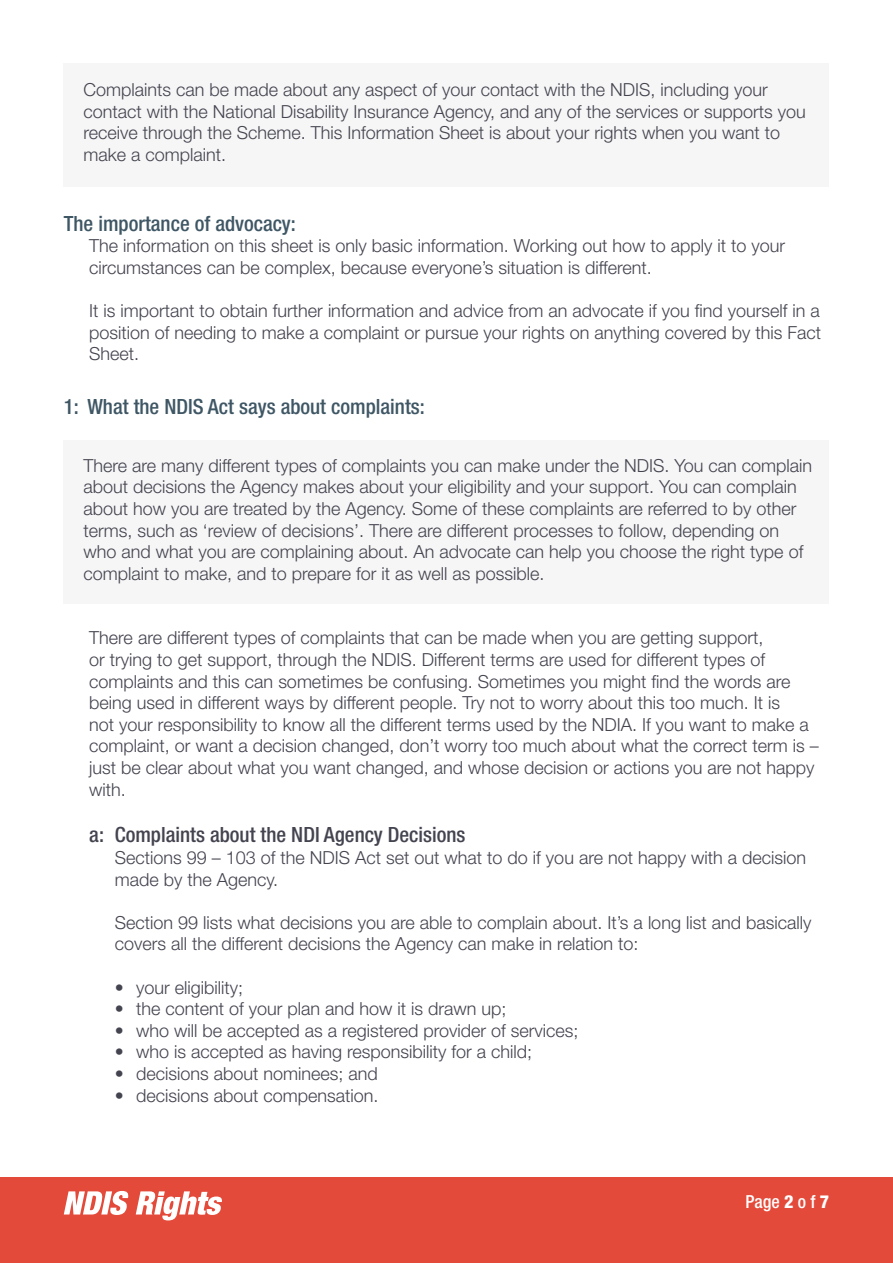
<style>
.page{position:relative;width:893px;height:1263px;background:#fff}
.page>*{position:absolute;margin:0;border:0;box-sizing:border-box;transform-origin:0 0}
.t1{font:500 condensed 21px "Helvetica Neue LT Pro";color:#3f5765}
.t2{font:500 condensed 21px "Helvetica Neue LT Pro";color:#444450}
.t3{font:300 18px/21.6px "Helvetica Neue LT Pro";color:#444450}
.t4{font:500 condensed 18px "Helvetica Neue LT Pro";color:#fff}
.s1{font-weight:800}
</style>
<div class="page">
<div style="left:0;top:1177px;width:893px;height:86px;background:#e34a3a"></div>
<svg style="left:64px;top:1191px;width:65px;height:24px"></svg>
<svg style="left:136px;top:1191px;width:86px;height:29px"></svg>
<div style="left:64px;top:64px;width:765px;height:123px;background:#f6f6f6"></div>
<div style="left:64px;top:440px;width:765px;height:163px;background:#f6f6f6"></div>
<p class="t3" style="left:83px;top:78px;width:724px">Complaints can be made about any aspect of your contact with the NDIS, including your contact with the National Disability Insurance Agency, and any of the services or supports you receive through the Scheme. This Information Sheet is about your rights when you want to make a complaint.</p>
<p class="t1" style="left:64px;top:211px;width:234px">The importance of advocacy:</p>
<p class="t3" style="left:89px;top:235px;width:697px">The information on this sheet is only basic information. Working out how to apply it to your circumstances can be complex, because everyone’s situation is different.</p>
<p class="t3" style="left:89px;top:300px;width:733px;text-align:justify">It is important to obtain further information and advice from an advocate if you find yourself in a position of needing to make a complaint or pursue your rights on anything covered by this Fact Sheet.</p>
<p class="t1" style="left:64px;top:394px;width:363px">1: What the NDIS Act says about complaints:</p>
<p class="t3" style="left:83px;top:454px;width:730px">There are many different types of complaints you can make under the NDIS. You can complain about decisions the Agency makes about your eligibility and your support. You can complain about how you are treated by the Agency. Some of these complaints are referred to by other terms, such as ‘review of decisions’. There are different processes to follow, depending on who and what you are complaining about. An advocate can help you choose the right type of complaint to make, and to prepare for it as well as possible.</p>
<p class="t3" style="left:89px;top:627px;width:731px">There are different types of complaints that can be made when you are getting support,<br>or trying to get support, through the NDIS. Different terms are used for different types of complaints and this can sometimes be confusing. Sometimes you might find the words are being used in different ways by different people. Try not to worry about this too much. It is<br>not your responsibility to know all the different terms used by the NDIA. If you want to make a complaint, or want a decision changed, don’t worry too much about what the correct term is – just be clear about what you want changed, and whose decision or actions you are not happy with.</p>
<p class="t2" style="left:89px;top:822px;width:378px">a: Complaints about the NDI Agency Decisions</p>
<p class="t3" style="left:115px;top:846px;width:693px">Sections 99 – 103 of the NDIS Act set out what to do if you are not happy with a decision made by the Agency.</p>
<p class="t3" style="left:115px;top:911px;width:698px">Section 99 lists what decisions you are able to complain about. It’s a long list and basically covers all the different decisions the Agency can make in relation to:</p>
<p class="t3" style="left:115px;top:976px;width:130px">• your eligibility;</p>
<p class="t3" style="left:115px;top:997px;width:393px">• the content of your plan and how it is drawn up;</p>
<p class="t3" style="left:115px;top:1019px;width:465px">• who will be accepted as a registered provider of services;</p>
<p class="t3" style="left:115px;top:1041px;width:419px">• who is accepted as having responsibility for a child;</p>
<p class="t3" style="left:115px;top:1062px;width:264px">• decisions about nominees; and</p>
<p class="t3" style="left:115px;top:1084px;width:265px">• decisions about compensation.</p>
<p class="t4" style="left:745px;top:1190px;width:85px">Page <span class="s1">2</span> o f <span class="s1">7</span></p>
</div>
